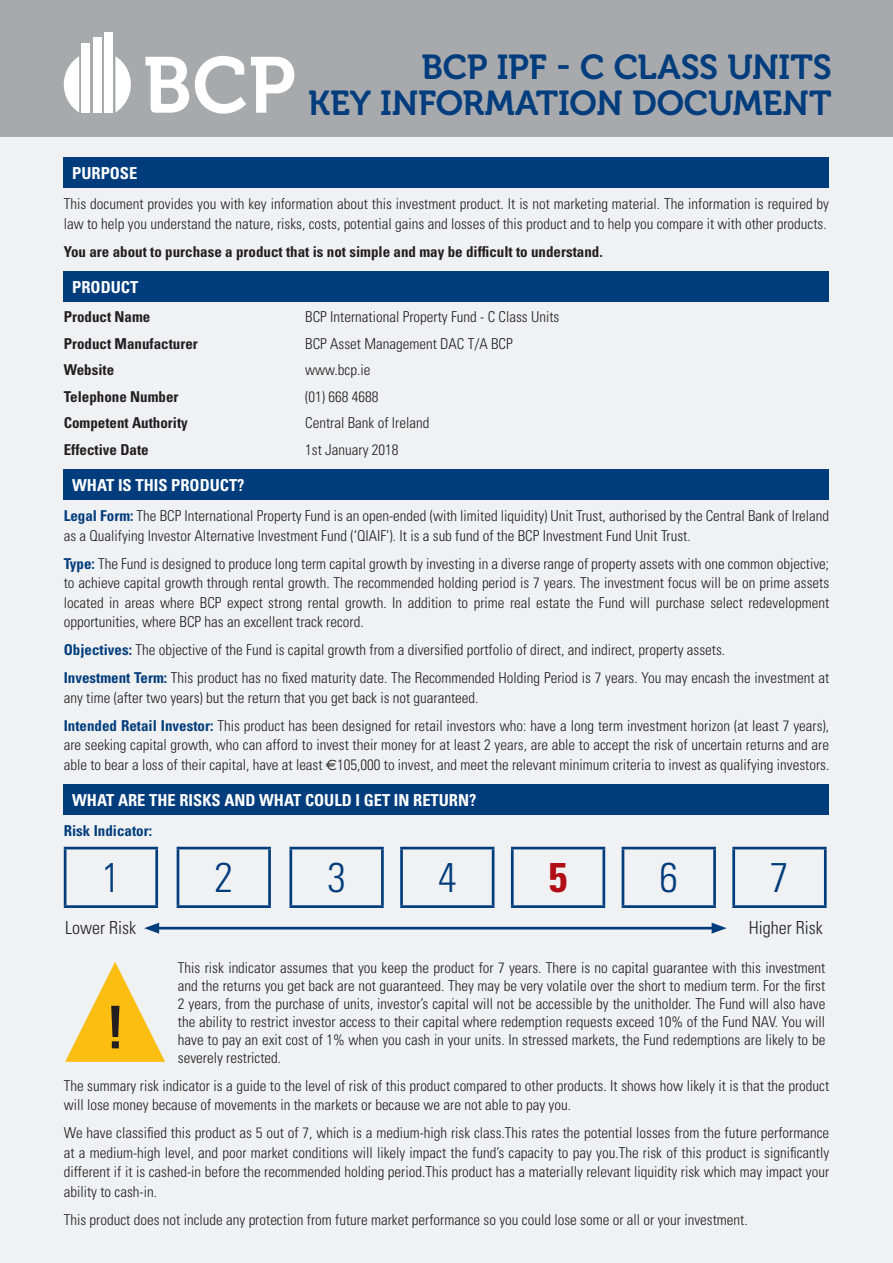
<style>
.page{position:relative;width:893px;height:1263px;background:#fff}
.page>*{position:absolute;margin:0;border:0;box-sizing:border-box;transform-origin:0 0}
.t1{font:700 condensed 59.1px "Univers";color:#231f20}
.t2{font:300 condensed 41.55px "Univers";color:#013d7d}
.t3{font:700 condensed 41.55px "Univers";color:#b00d15}
.t4{font:34.5px/36px "Museo 700";letter-spacing:-.005em;color:#013d7d;text-align:right}
.t5{font:300 condensed 18px "Univers";color:#231f20}
.t6{font:700 condensed 16.5px "Univers";color:#fff}
.t7{font:300 condensed 15px/19.5px "Univers";color:#231f20}
.t8{font:700 condensed 15px "Univers";color:#231f20}
.t9{font:700 condensed 15px "Univers";color:#013d7d}
.s1{font-weight:700;color:#013d7d}
.s2{font-family:"Euro Sans";font-weight:400;font-stretch:normal}
</style>
<div class="page">
<div style="left:0;top:100px;width:893px;height:1163px;background:#f0f1f2"></div>
<div style="left:0;top:0;width:893px;height:136px;background:#a8a9ad"></div>
<div style="left:64px;top:157px;width:765px;height:30px;background:#013d7d"></div>
<div style="left:64px;top:271px;width:765px;height:31px;background:#013d7d"></div>
<div style="left:64px;top:469px;width:765px;height:30px;background:#013d7d"></div>
<div style="left:64px;top:784px;width:765px;height:30px;background:#013d7d"></div>
<hr style="left:64px;top:847px;width:94px;height:2px;background:#013d7d">
<hr style="left:64px;top:849px;width:2px;height:56px;background:#013d7d">
<hr style="left:155px;top:849px;width:3px;height:56px;background:#013d7d">
<hr style="left:64px;top:905px;width:94px;height:3px;background:#013d7d">
<hr style="left:177px;top:847px;width:94px;height:2px;background:#013d7d">
<hr style="left:177px;top:849px;width:2px;height:56px;background:#013d7d">
<hr style="left:268px;top:849px;width:3px;height:56px;background:#013d7d">
<hr style="left:177px;top:905px;width:94px;height:3px;background:#013d7d">
<hr style="left:289px;top:847px;width:95px;height:2px;background:#013d7d">
<hr style="left:289px;top:849px;width:3px;height:56px;background:#013d7d">
<hr style="left:381px;top:849px;width:3px;height:56px;background:#013d7d">
<hr style="left:289px;top:905px;width:95px;height:3px;background:#013d7d">
<hr style="left:400px;top:847px;width:94px;height:2px;background:#013d7d">
<hr style="left:400px;top:849px;width:3px;height:56px;background:#013d7d">
<hr style="left:492px;top:849px;width:2px;height:56px;background:#013d7d">
<hr style="left:400px;top:905px;width:94px;height:3px;background:#013d7d">
<hr style="left:511px;top:847px;width:94px;height:2px;background:#013d7d">
<hr style="left:511px;top:849px;width:3px;height:56px;background:#013d7d">
<hr style="left:602px;top:849px;width:3px;height:56px;background:#013d7d">
<hr style="left:511px;top:905px;width:94px;height:3px;background:#013d7d">
<hr style="left:622px;top:847px;width:94px;height:2px;background:#013d7d">
<hr style="left:622px;top:849px;width:2px;height:56px;background:#013d7d">
<hr style="left:713px;top:849px;width:3px;height:56px;background:#013d7d">
<hr style="left:622px;top:905px;width:94px;height:3px;background:#013d7d">
<hr style="left:732px;top:847px;width:95px;height:2px;background:#013d7d">
<hr style="left:732px;top:849px;width:3px;height:56px;background:#013d7d">
<hr style="left:824px;top:849px;width:3px;height:56px;background:#013d7d">
<hr style="left:732px;top:905px;width:95px;height:3px;background:#013d7d">
<hr style="left:154px;top:927px;width:563px;height:2px;background:#013d7d">
<svg style="left:144px;top:923px;width:15px;height:11px"></svg>
<svg style="left:712px;top:923px;width:15px;height:11px"></svg>
<svg style="left:65px;top:962px;width:100px;height:100px"></svg>
<svg style="left:115px;top:56px;width:16px;height:57px"></svg>
<svg style="left:64px;top:56px;width:15px;height:57px"></svg>
<div style="left:81px;top:43px;width:9px;height:70px;background:#fff"></div>
<div style="left:93px;top:37px;width:9px;height:76px;background:#fff"></div>
<div style="left:104px;top:32px;width:9px;height:81px;background:#fff"></div>
<svg style="left:145px;top:57px;width:44px;height:56px"></svg>
<svg style="left:195px;top:56px;width:99px;height:58px"></svg>
<h3 class="t4" style="left:308px;top:50px;width:525px">BCP IPF - C CLASS UNITS<br>KEY INFORMATION DOCUMENT</h3>
<p class="t6" style="left:72px;top:163px;width:67px">PURPOSE</p>
<p class="t7" style="left:64px;top:194px;width:767px">This document provides you with key information about this investment product. It is not marketing material. The information is required by law to help you understand the nature, risks, costs, potential gains and losses of this product and to help you compare it with other products.</p>
<p class="t8" style="left:64px;top:242px;width:540px">You are about to purchase a product that is not simple and may be difficult to understand.</p>
<p class="t6" style="left:72px;top:277px;width:68px">PRODUCT</p>
<p class="t8" style="left:64px;top:308px;width:88px">Product Name</p>
<p class="t7" style="left:305px;top:307px;width:256px">BCP International Property Fund - C Class Units</p>
<p class="t8" style="left:64px;top:334px;width:136px">Product Manufacturer</p>
<p class="t7" style="left:305px;top:334px;width:209px">BCP Asset Management DAC T/A BCP</p>
<p class="t8" style="left:64px;top:361px;width:52px">Website</p>
<p class="t7" style="left:305px;top:360px;width:67px">www.bcp.ie</p>
<p class="t8" style="left:64px;top:387px;width:116px">Telephone Number</p>
<p class="t7" style="left:305px;top:387px;width:75px">(01) 668 4688</p>
<p class="t8" style="left:64px;top:414px;width:126px">Competent Authority</p>
<p class="t7" style="left:305px;top:413px;width:126px">Central Bank of Ireland</p>
<p class="t8" style="left:64px;top:440px;width:87px">Effective Date</p>
<p class="t7" style="left:305px;top:440px;width:95px">1st January 2018</p>
<p class="t6" style="left:72px;top:475px;width:174px">WHAT IS THIS PRODUCT?</p>
<p class="t7" style="left:64px;top:506px;width:767px"><span class="s1">Legal Form:</span> The BCP International Property Fund is an open-ended (with limited liquidity) Unit Trust, authorised by the Central Bank of Ireland as a Qualifying Investor Alternative Investment Fund (‘QIAIF’). It is a sub fund of the BCP Investment Fund Unit Trust.</p>
<p class="t7" style="left:64px;top:554px;width:767px;text-align:justify"><span class="s1">Type:</span> The Fund is designed to produce long term capital growth by investing in a diverse range of property assets with one common objective; to achieve capital growth through rental growth. The recommended holding period is 7 years. The investment focus will be on prime assets located in areas where BCP expect strong rental growth. In addition to prime real estate the Fund will purchase select redevelopment opportunities, where BCP has an excellent track record.</p>
<p class="t7" style="left:64px;top:636px;width:767px;line-height:28px"><span class="s1">Objectives:</span> The objective of the Fund is capital growth from a diversified portfolio of direct, and indirect, property assets.<br><span class="s1">Investment Term:</span> This product has no fixed maturity date. The Recommended Holding Period is 7 years. You may encash the investment at</p>
<p class="t7" style="left:64px;top:683px;width:767px;line-height:28px">any time (after two years) but the return that you get back is not guaranteed.<br><span class="s1">Intended Retail Investor:</span> This product has been designed for retail investors who: have a long term investment horizon (at least 7 years),</p>
<p class="t7" style="left:64px;top:735px;width:767px">are seeking capital growth, who can afford to invest their money for at least 2 years, are able to accept the risk of uncertain returns and are able to bear a loss of their capital, have at least <span class="s2">€</span>105,000 to invest, and meet the relevant minimum criteria to invest as qualifying investors.</p>
<p class="t6" style="left:72px;top:790px;width:406px">WHAT ARE THE RISKS AND WHAT COULD I GET IN RETURN?</p>
<p class="t9" style="left:64px;top:822px;width:90px">Risk Indicator:</p>
<h2 class="t2" style="left:102px;top:853px;width:20px">1</h2>
<h2 class="t2" style="left:215px;top:853px;width:20px">2</h2>
<h2 class="t2" style="left:327px;top:853px;width:20px">3</h2>
<h2 class="t2" style="left:438px;top:853px;width:20px">4</h2>
<h2 class="t3" style="left:549px;top:852px;width:20px">5</h2>
<h2 class="t2" style="left:659px;top:853px;width:20px">6</h2>
<h2 class="t2" style="left:770px;top:853px;width:20px">7</h2>
<p class="t5" style="left:65px;top:916px;width:72px">Lower Risk</p>
<p class="t5" style="left:749px;top:916px;width:75px">Higher Risk</p>
<p class="t7" style="left:178px;top:958px;width:649px;line-height:18px;text-align:justify">This risk indicator assumes that you keep the product for 7 years. There is no capital guarantee with this investment and the returns you get back are not guaranteed. They may be very volatile over the short to medium term. For the first 2 years, from the purchase of units, investor’s capital will not be accessible by the unitholder. The Fund will also have the ability to restrict investor access to their capital where redemption requests exceed 10% of the Fund NAV. You will have to pay an exit cost of 1% when you cash in your units. In stressed markets, the Fund redemptions are likely to be severely restricted.</p>
<p class="t7" style="left:64px;top:1076px;width:767px">The summary risk indicator is a guide to the level of risk of this product compared to other products. It shows how likely it is that the product will lose money because of movements in the markets or because we are not able to pay you.</p>
<p class="t7" style="left:64px;top:1123px;width:767px;text-align:justify">We have classified this product as 5 out of 7, which is a medium-high risk class.This rates the potential losses from the future performance at a medium-high level, and poor market conditions will likely impact the fund’s capacity to pay you.The risk of this product is significantly different if it is cashed-in before the recommended holding period.This product has a materially relevant liquidity risk which may impact your ability to cash-in.</p>
<p class="t7" style="left:64px;top:1210px;width:685px">This product does not include any protection from future market performance so you could lose some or all or your investment.</p>
<h1 class="t1" style="left:106px;top:991px;width:21px">!</h1>
</div>
